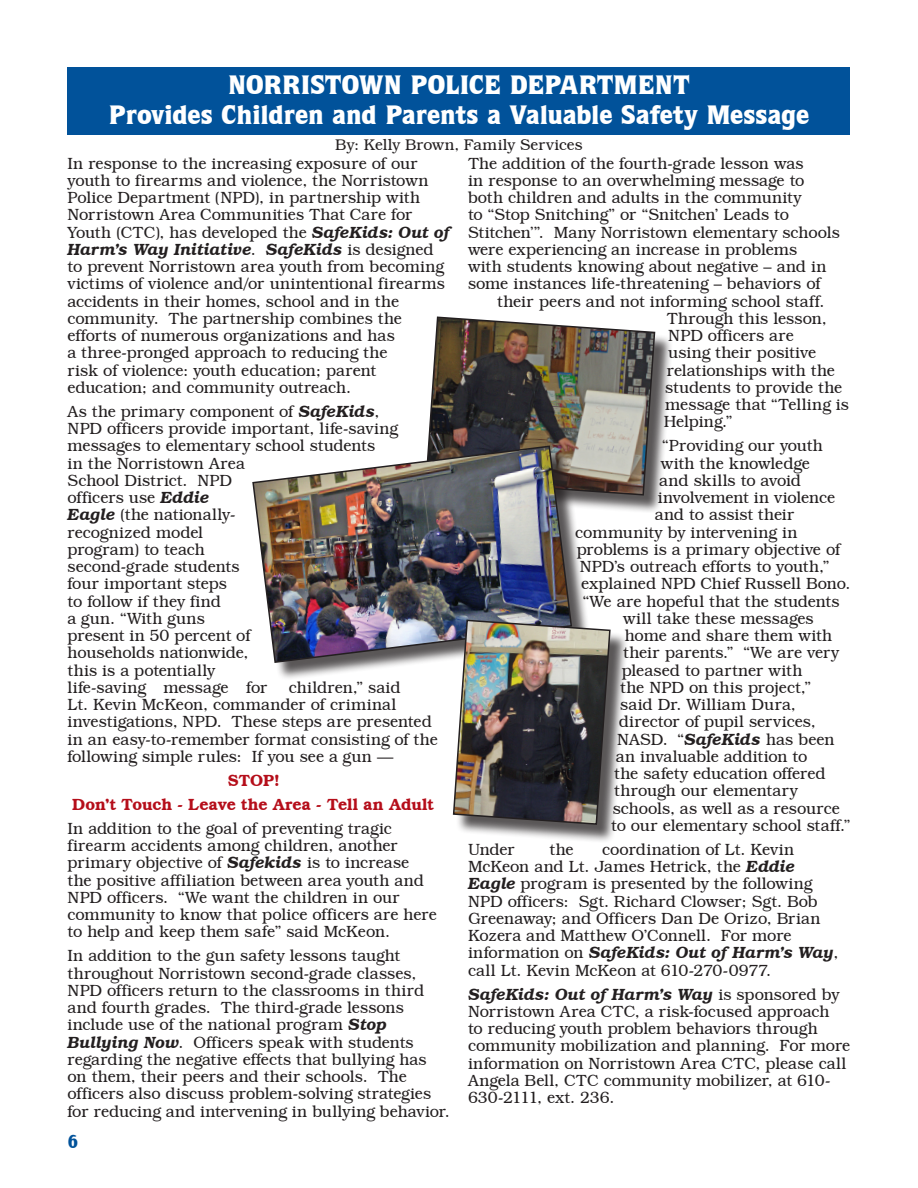
<style>
.page{position:relative;width:918px;height:1188px;background:#fff}
.page>*{position:absolute;margin:0;border:0;box-sizing:border-box;transform-origin:0 0}
.t1{font:900 27px/30px "Quorum IT Cby BT";letter-spacing:-.005em;color:#fff}
.t2{font:800 18px "Seagull BT";color:#01529a}
.Body{font:300 16.5px/17.2px "Bookman IT Cby BT";letter-spacing:-.005em;color:#231f20}
.Body-2{font:600 16.5px "Bookman IT Cby BT";letter-spacing:.005em;color:#b50e1a}
.By_Line{font:300 15.75px "Bookman IT Cby BT";color:#231f20}
.s1{font-weight:600;font-style:italic}
</style>
<div class="page">
<div style="left:68px;top:68px;width:782px;height:67px;background:#01529a"></div>
<div style="left:428px;top:319px;width:245px;height:194px;background:#231f20;opacity:.75"></div>
<img style="left:428px;top:316px;width:228px;height:180px">
<div style="left:255px;top:448px;width:335px;height:232px;background:#231f20;opacity:.75"></div>
<img style="left:252px;top:445px;width:321px;height:219px">
<div style="left:455px;top:622px;width:173px;height:221px;background:#231f20;opacity:.75"></div>
<img style="left:452px;top:619px;width:159px;height:207px">
<p class="t1" style="left:109px;top:69px;width:702px;text-indent:302px">Police Department<br>Provides Children and Parents a Valuable Safety Message</p>
<p class="By_Line" style="left:335px;top:135px;width:249px">By: Kelly Brown, Family Services</p>
<p class="t1" style="left:228px;top:69px;width:91px">Norristown</p>
<p class="Body" style="left:68px;top:154px;width:384px">In response to the increasing exposure of our youth to firearms and violence, the Norristown Police Department (NPD), in partnership with Norristown Area Communities That Care for Youth (CTC), has developed the <span class="s1">SafeKids: Out of Harm’s Way Initiative</span>. <span class="s1">SafeKids</span> is designed to prevent Norristown area youth from becoming victims of violence and/or unintentional firearms accidents in their homes, school and in the community. The partnership combines the efforts of numerous organizations and has<br>a three-pronged approach to reducing the<br>risk of violence: youth education; parent education; and community outreach.</p>
<p class="Body" style="left:68px;top:403px;width:332px">As the primary component of <span class="s1">SafeKids</span>,<br>NPD officers provide important, life-saving messages to elementary school students<br>in the Norristown Area<br>School District. NPD<br>officers use <span class="s1">Eddie<br>Eagle</span> (the nationally-<br>recognized model<br>program) to teach<br>second-grade students<br>four important steps<br>to follow if they find<br>a gun. “With guns<br>present in 50 percent of<br>households nationwide,<br>this is a potentially<br>life-saving message for</p>
<p class="Body" style="left:68px;top:679px;width:372px;text-indent:221px">children,” said<br>Lt. Kevin McKeon, commander of criminal investigations, NPD. These steps are presented in an easy-to-remember format consisting of the following simple rules: If you see a gun —</p>
<p class="Body-2" style="left:228px;top:770px;width:54px">STOP!</p>
<p class="Body-2" style="left:72px;top:794px;width:363px">Don’t Touch - Leave the Area - Tell an Adult</p>
<p class="Body" style="left:68px;top:820px;width:371px">In addition to the goal of preventing tragic firearm accidents among children, another primary objective of <span class="s1">Safekids</span> is to increase the positive affiliation between area youth and NPD officers. “We want the children in our community to know that police officers are here to help and keep them safe” said McKeon.</p>
<p class="Body" style="left:68px;top:947px;width:384px">In addition to the gun safety lessons taught throughout Norristown second-grade classes, NPD officers return to the classrooms in third and fourth grades. The third-grade lessons include use of the national program <span class="s1">Stop Bullying Now</span>. Officers speak with students regarding the negative effects that bullying has on them, their peers and their schools. The officers also discuss problem-solving strategies for reducing and intervening in bullying behavior.</p>
<p class="t2" style="left:68px;top:1129px;width:12px">6</p>
<p class="Body" style="left:468px;top:154px;width:337px">The addition of the fourth-grade lesson was</p>
<p class="Body" style="left:468px;top:172px;width:338px">in response to an overwhelming message to</p>
<p class="Body" style="left:468px;top:189px;width:335px">both children and adults in the community</p>
<p class="Body" style="left:468px;top:206px;width:323px">to “Stop Snitching” or “Snitchen’ Leads to</p>
<p class="Body" style="left:468px;top:223px;width:373px">Stitchen’”. Many Norristown elementary schools</p>
<p class="Body" style="left:468px;top:241px;width:331px">were experiencing an increase in problems</p>
<p class="Body" style="left:468px;top:258px;width:360px">with students knowing about negative – and in</p>
<p class="Body" style="left:468px;top:275px;width:354px">some instances life-threatening – behaviors of</p>
<p class="Body" style="left:497px;top:292px;width:329px">their peers and not informing school staff.</p>
<p class="Body" style="left:667px;top:310px;width:161px">Through this lesson,</p>
<p class="Body" style="left:668px;top:327px;width:127px">NPD officers are</p>
<p class="Body" style="left:668px;top:344px;width:149px">using their positive</p>
<p class="Body" style="left:667px;top:361px;width:170px">relationships with the</p>
<p class="Body" style="left:665px;top:379px;width:179px">students to provide the</p>
<p class="Body" style="left:665px;top:396px;width:185px">message that “Telling is</p>
<p class="Body" style="left:664px;top:413px;width:70px">Helping.”</p>
<p class="Body" style="left:662px;top:437px;width:162px">“Providing our youth</p>
<p class="Body" style="left:661px;top:454px;width:151px">with the knowledge</p>
<p class="Body" style="left:659px;top:472px;width:143px">and skills to avoid</p>
<p class="Body" style="left:658px;top:489px;width:179px">involvement in violence</p>
<p class="Body" style="left:655px;top:506px;width:142px">and to assist their</p>
<p class="Body" style="left:575px;top:523px;width:224px">community by intervening in</p>
<p class="Body" style="left:577px;top:541px;width:265px">problems is a primary objective of</p>
<p class="Body" style="left:580px;top:558px;width:251px">NPD’s outreach efforts to youth,”</p>
<p class="Body" style="left:581px;top:575px;width:271px">explained NPD Chief Russell Bono.</p>
<p class="Body" style="left:583px;top:592px;width:258px">“We are hopeful that the students</p>
<p class="Body" style="left:623px;top:610px;width:192px">will take these messages</p>
<p class="Body" style="left:625px;top:627px;width:209px">home and share them with</p>
<p class="Body" style="left:623px;top:644px;width:217px">their parents.” “We are very</p>
<p class="Body" style="left:622px;top:661px;width:182px">pleased to partner with</p>
<p class="Body" style="left:620px;top:679px;width:192px">the NPD on this project,”</p>
<p class="Body" style="left:620px;top:696px;width:177px">said Dr. William Dura,</p>
<p class="Body" style="left:619px;top:713px;width:199px">director of pupil services,</p>
<p class="Body" style="left:617px;top:730px;width:219px">NASD. “<span class="s1">SafeKids</span> has been</p>
<p class="Body" style="left:616px;top:748px;width:193px">an invaluable addition to</p>
<p class="Body" style="left:614px;top:765px;width:213px">the safety education offered</p>
<p class="Body" style="left:614px;top:782px;width:185px">through our elementary</p>
<p class="Body" style="left:613px;top:799px;width:229px">schools, as well as a resource</p>
<p class="Body" style="left:611px;top:817px;width:241px">to our elementary school staff.”</p>
<p class="Body" style="left:468px;top:841px;width:49px">Under</p>
<p class="Body" style="left:550px;top:841px;width:26px">the</p>
<p class="Body" style="left:468px;top:841px;width:372px;text-indent:134px">coordination of Lt. Kevin McKeon and Lt. James Hetrick, the <span class="s1">Eddie Eagle</span> program is presented by the following NPD officers: Sgt. Richard Clowser; Sgt. Bob Greenaway; and Officers Dan De Orizo, Brian Kozera and Matthew O’Connell. For more information on <span class="s1">SafeKids: Out of Harm’s Way</span>, call Lt. Kevin McKeon at 610-270-0977.</p>
<p class="Body" style="left:468px;top:985px;width:384px"><span class="s1">SafeKids: Out of Harm’s Way</span> is sponsored by Norristown Area CTC, a risk-focused approach<br>to reducing youth problem behaviors through community mobilization and planning. For more information on Norristown Area CTC, please call Angela Bell, CTC community mobilizer, at 610- 630-2111, ext. 236.</p>
</div>
